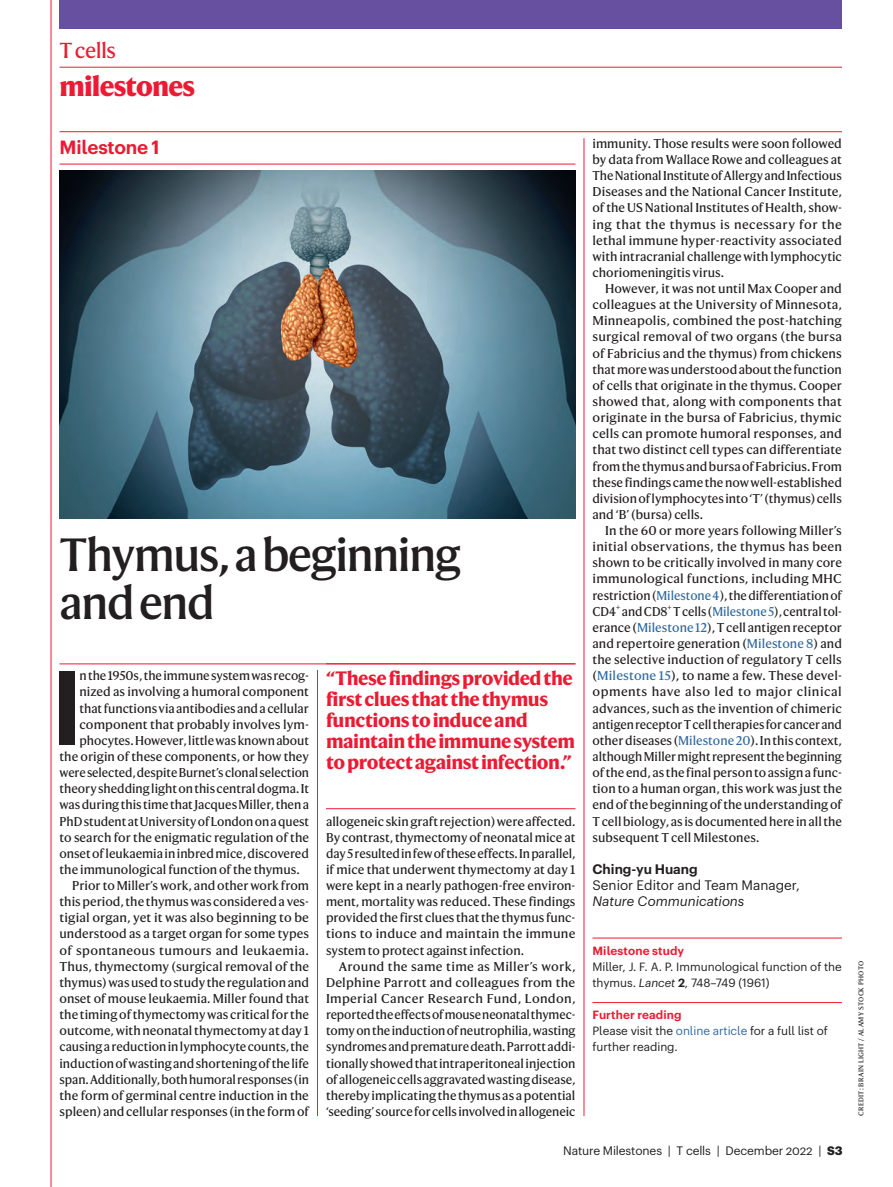
<style>
.page{position:relative;width:893px;height:1187px;background:#fff}
.page>*{position:absolute;margin:0;border:0;box-sizing:border-box;transform-origin:0 0}
.t1{font:700 102.6px "Graphik X Cond";color:#231f20}
.t2{font:500 45px/48px "Harding";letter-spacing:-.03em;color:#231f20}
.t3{font:800 27px "Harding";letter-spacing:-.03em;color:#ed1a33}
.t4{font:21px "Harding Text";letter-spacing:-.025em;color:#ed1a33}
.t5{font:700 18.75px/21px "Harding Text";letter-spacing:-.025em;color:#ed1a33}
.t6{font:600 18.75px "Graphik Naturel";letter-spacing:-.01em;color:#ed1a33}
.t7{font:13.5px "Graphik Naturel";color:#231f20}
.t8{font:italic 13.5px "Graphik Naturel";color:#231f20}
.t9{font:600 13.5px "Graphik Naturel";color:#231f20}
.t10{font:12.3px/16px "Harding Text";color:#231f20;text-align:justify}
.t11{font:12.3px "Harding Text";letter-spacing:.025em;color:#231f20}
.t12{font:12px "Graphik Naturel";letter-spacing:-.01em;color:#231f20}
.t13{font:11.7px/16px "Graphik Naturel";color:#231f20}
.t14{font:600 11.7px "Graphik Naturel";letter-spacing:.01em;color:#ed1a33}
.t15{font:6.75px "Harding Text";letter-spacing:.05em;color:#231f20}
.s1{color:#326a9f}
.s2{font-style:italic}
.s3{font-weight:600}
.s4{font-weight:600;color:#ed1a33}
.s5{font-weight:700}
</style>
<div class="page">
<hr style="left:592px;top:937px;width:250px;height:1px;background:#ed1a33">
<hr style="left:592px;top:1002px;width:250px;height:1px;background:#ed1a33">
<hr style="left:60px;top:164px;width:515px;height:1px;background:#ed1a33">
<hr style="left:326px;top:808px;width:249px;height:1px;background:#ed1a33">
<hr style="left:60px;top:663px;width:515px;height:1px;background:#ed1a33">
<hr style="left:584px;top:138px;width:1px;height:977px;background:#ed1a33">
<hr style="left:317px;top:670px;width:1px;height:445px;background:#ed1a33">
<img style="left:60px;top:170px;width:515px;height:349px">
<hr style="left:51px;top:0;width:1px;height:1186px;background:#ed1a33">
<hr style="left:60px;top:131px;width:782px;height:1px;background:#ed1a33">
<hr style="left:60px;top:67px;width:782px;height:1px;background:#ed1a33">
<div style="left:60px;top:0;width:782px;height:29px;background:#6850a1"></div>
<h3 class="t4" style="left:60px;top:37px;width:58px">T cells</h3>
<h3 class="t3" style="left:60px;top:70px;width:137px">milestones</h3>
<h3 class="t6" style="left:60px;top:133px;width:102px">Milestone 1</h3>
<h2 class="t2" style="left:60px;top:531px;width:403px">Thymus, a beginning and end</h2>
<h1 class="t1" style="left:55px;top:635px;width:26px">I</h1>
<p class="t10" style="left:79px;top:668px;width:231px">n the 1950s, the immune system was recog-</p>
<p class="t10" style="left:79px;top:684px;width:231px">nized as involving a humoral component</p>
<p class="t10" style="left:79px;top:700px;width:231px">that functions via antibodies and a cellular</p>
<p class="t10" style="left:79px;top:716px;width:231px">component that probably involves lym-</p>
<p class="t10" style="left:79px;top:732px;width:231px">phocytes. However, little was known about</p>
<p class="t10" style="left:60px;top:748px;width:251px">the origin of these components, or how they</p>
<p class="t10" style="left:60px;top:764px;width:251px">were selected, despite Burnet’s clonal selection</p>
<p class="t10" style="left:60px;top:781px;width:251px">theory shedding light on this central dogma. It</p>
<p class="t10" style="left:60px;top:797px;width:251px">was during this time that Jacques Miller, then a</p>
<p class="t10" style="left:60px;top:813px;width:251px">PhD student at University of London on a quest</p>
<p class="t10" style="left:60px;top:829px;width:251px">to search for the enigmatic regulation of the</p>
<p class="t10" style="left:60px;top:845px;width:251px">onset of leukaemia in inbred mice, discovered</p>
<p class="t10" style="left:60px;top:861px;width:242px">the immunological function of the thymus.</p>
<p class="t10" style="left:72px;top:877px;width:238px">Prior to Miller’s work, and other work from</p>
<p class="t10" style="left:60px;top:893px;width:251px">this period, the thymus was considered a ves-</p>
<p class="t10" style="left:60px;top:910px;width:251px">tigial organ, yet it was also beginning to be</p>
<p class="t10" style="left:60px;top:926px;width:251px">understood as a target organ for some types</p>
<p class="t11" style="left:60px;top:942px;width:251px">of spontaneous tumours and leukaemia.</p>
<p class="t10" style="left:60px;top:958px;width:251px">Thus, thymectomy (surgical removal of the</p>
<p class="t10" style="left:60px;top:974px;width:251px">thymus) was used to study the regulation and</p>
<p class="t10" style="left:60px;top:990px;width:251px">onset of mouse leukaemia. Miller found that</p>
<p class="t10" style="left:60px;top:1006px;width:251px">the timing of thymectomy was critical for the</p>
<p class="t10" style="left:60px;top:1022px;width:251px">outcome, with neonatal thymectomy at day 1</p>
<p class="t10" style="left:60px;top:1039px;width:251px">causing a reduction in lymphocyte counts, the</p>
<p class="t10" style="left:60px;top:1055px;width:251px">induction of wasting and shortening of the life</p>
<p class="t10" style="left:60px;top:1071px;width:251px">span. Additionally, both humoral responses (in</p>
<p class="t10" style="left:60px;top:1087px;width:251px">the form of germinal centre induction in the</p>
<p class="t10" style="left:60px;top:1103px;width:251px">spleen) and cellular responses (in the form of</p>
<h3 class="t5" style="left:326px;top:667px;width:250px">“These findings provided the first clues that the thymus functions to induce and maintain the immune system to protect against infection.”</h3>
<p class="t10" style="left:326px;top:813px;width:251px">allogeneic skin graft rejection) were affected.<br>By contrast, thymectomy of neonatal mice at day 5 resulted in few of these effects. In parallel, if mice that underwent thymectomy at day 1 were kept in a nearly pathogen-free environ&shy;ment, mortality was reduced. These findings provided the first clues that the thymus func&shy;tions to induce and maintain the immune system to protect against infection.</p>
<p class="t10" style="left:326px;top:958px;width:251px;text-indent:13px">Around the same time as Miller’s work, Delphine Parrott and colleagues from the Imperial Cancer Research Fund, London, reported the effects of mouse neonatal thymec&shy;tomy on the induction of neutrophilia, wasting syndromes and premature death. Parrott addi&shy;tionally showed that intraperitoneal injection of allogeneic cells aggravated wasting disease, thereby implicating the thymus as a potential ‘seeding’ source for cells involved in allogeneic</p>
<p class="t10" style="left:592px;top:136px;width:251px">immunity. Those results were soon followed by data from Wallace Rowe and colleagues at The National Institute of Allergy and Infectious Diseases and the National Cancer Institute, of the US National Institutes of Health, show&shy;ing that the thymus is necessary for the lethal immune hyper-reactivity associated with intracranial challenge with lymphocytic choriomeningitis virus.</p>
<p class="t10" style="left:592px;top:281px;width:251px;text-indent:13px">However, it was not until Max Cooper and colleagues at the University of Minnesota, Minneapolis, combined the post-hatching surgical removal of two organs (the bursa of Fabricius and the thymus) from chickens that more was understood about the function of cells that originate in the thymus. Cooper showed that, along with components that originate in the bursa of Fabricius, thymic cells can promote humoral responses, and that two distinct cell types can differentiate from the thymus and bursa of Fabricius. From these findings came the now well-established division of lymphocytes into ‘T’ (thymus) cells and ‘B’ (bursa) cells.</p>
<p class="t10" style="left:592px;top:522px;width:251px;text-indent:13px">In the 60 or more years following Miller’s initial observations, the thymus has been shown to be critically involved in many core immunological functions, including MHC restriction (<span class="s1">Milestone 4</span>), the differentiation of CD4<sup>+</sup> and CD8<sup>+</sup> T cells (<span class="s1">Milestone 5</span>), central tol&shy;erance (<span class="s1">Milestone 12</span>), T cell antigen receptor and repertoire generation (<span class="s1">Milestone 8</span>) and the selective induction of regulatory T cells (<span class="s1">Milestone 15</span>), to name a few. These devel&shy;opments have also led to major clinical advances, such as the invention of chimeric antigen receptor T cell therapies for cancer and other diseases (<span class="s1">Milestone 20</span>). In this context, although Miller might represent the beginning of the end, as the final person to assign a func&shy;tion to a human organ, this work was just the end of the beginning of the understanding of T cell biology, as is documented here in all the subsequent T cell Milestones.</p>
<p class="t9" style="left:592px;top:858px;width:107px">Ching-yu Huang</p>
<p class="t7" style="left:592px;top:874px;width:209px">Senior Editor and Team Manager,</p>
<p class="t8" style="left:592px;top:890px;width:153px">Nature Communications</p>
<p class="t14" style="left:592px;top:941px;width:93px">Milestone study</p>
<p class="t13" style="left:592px;top:957px;width:251px">Miller, J. F. A. P. Immunological function of the thymus. <span class="s2">Lancet</span> <span class="s3">2</span>, 748–749 (1961)</p>
<p class="t13" style="left:592px;top:1005px;width:237px"><span class="s4">Further reading<br></span>Please visit the <span class="s1">online article</span> for a full list of further reading.</p>
<p class="t12" style="left:563px;top:1141px;width:281px">Nature Milestones | T cells | December 2022 | <span class="s5">S3</span></p>
<p class="t15" style="left:857px;top:1115px;width:156px;rotate:-90deg">CREDIT: BRAIN LIGHT / ALAMY STOCK PHOTO</p>
</div>
